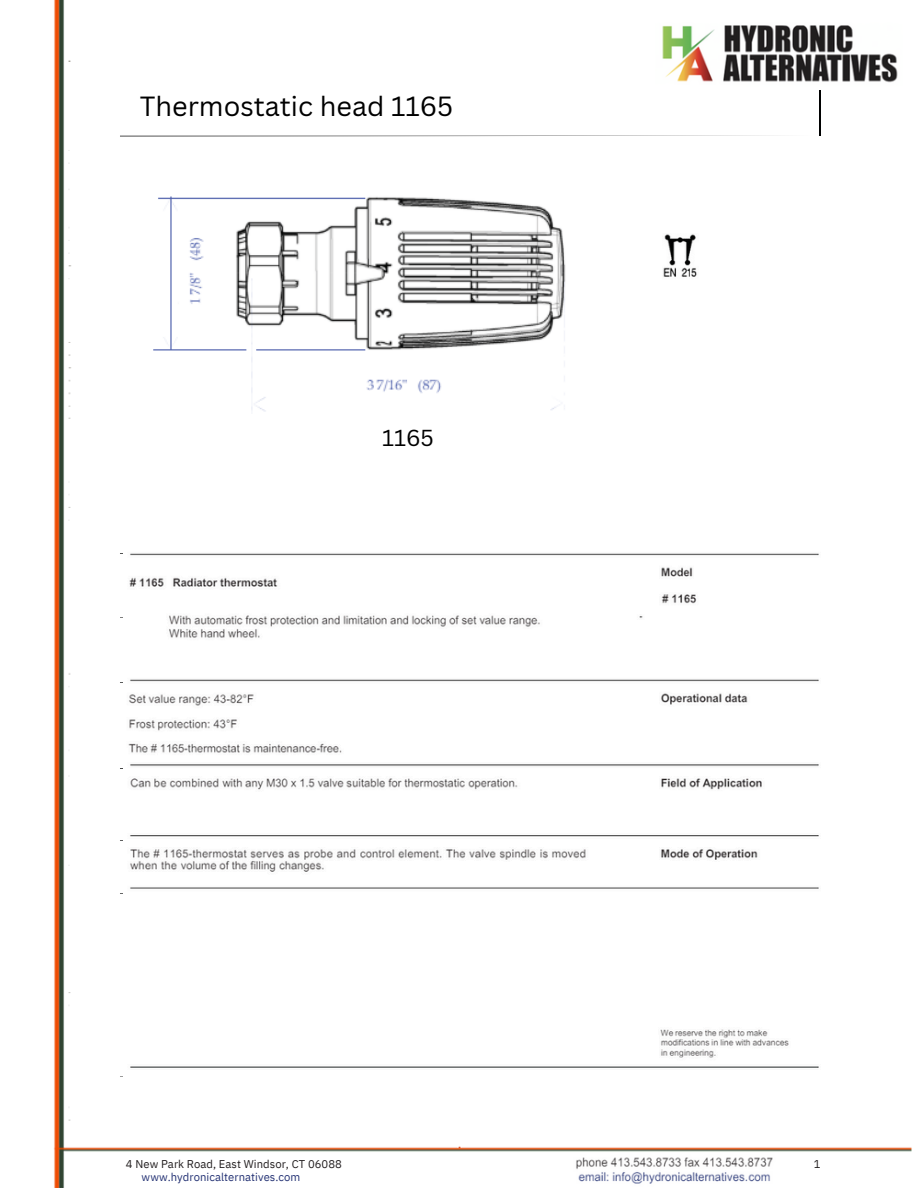
<style>
.page{position:relative;width:918px;height:1188px;background:#fff}
.page>*{position:absolute;margin:0;border:0;box-sizing:border-box;transform-origin:0 0}
.t1{font:27px "Canva Sans";color:#000}
.t2{font:22.5px "Canva Sans";color:#000}
.t3{font:11.25px "IBM Plex Sans";letter-spacing:.005em;color:#231f20}
.t4{font:11.25px "IBM Plex Sans";letter-spacing:.005em;color:#243274}
</style>
<div class="page">
<img style="left:53px;top:0;width:859px;height:1188px">
<p class="t1" style="left:140px;top:87px;width:315px">Thermostatic head 1165</p>
<p class="t2" style="left:382px;top:422px;width:53px">1165</p>
<p class="t3" style="left:126px;top:1156px;width:218px">4 New Park Road, East Windsor, CT 06088</p>
<h2 class="t4" style="left:142px;top:1169px;width:160px">www.hydronicalternatives.com</h2>
<p class="t3" style="left:814px;top:1156px;width:8px">1</p>
</div>
